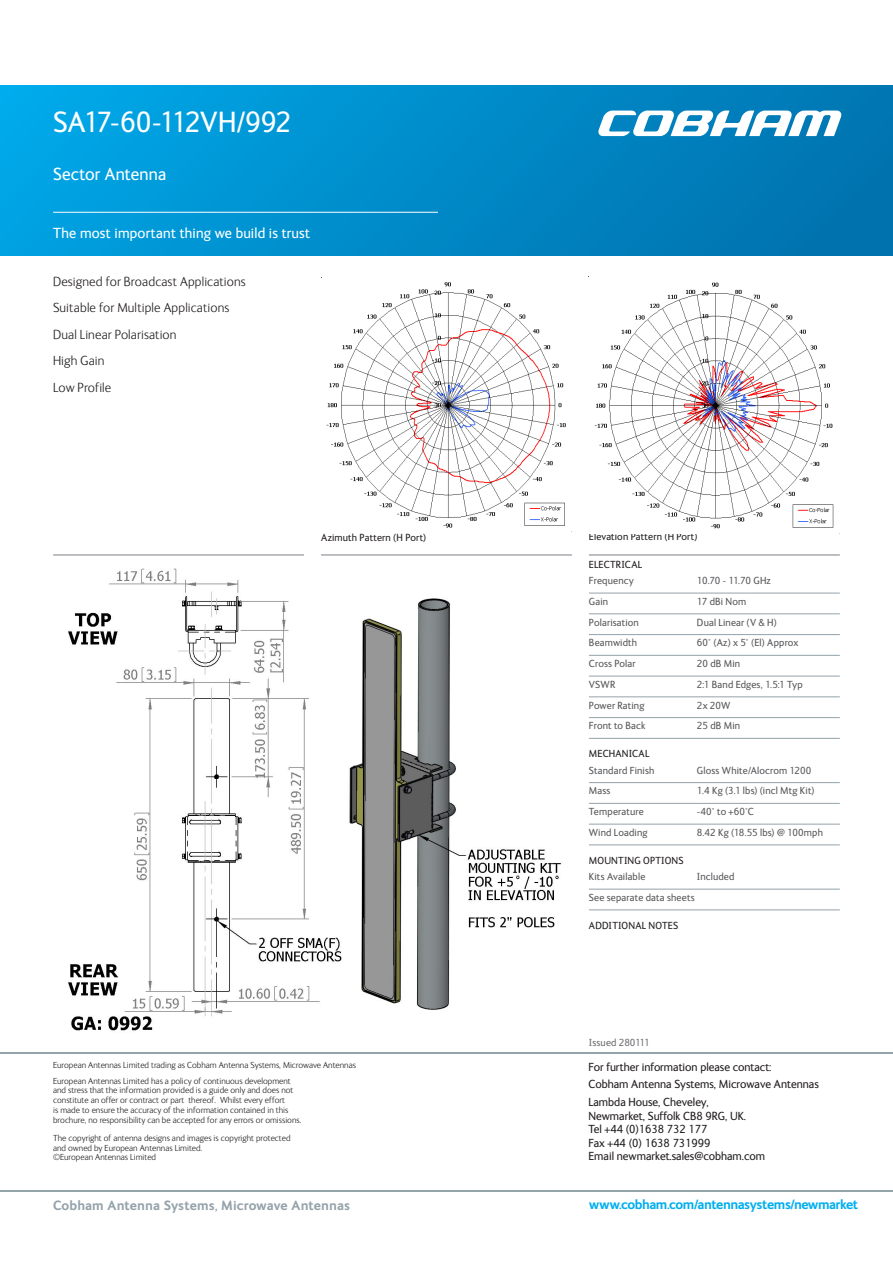
<style>
.page{position:relative;width:893px;height:1263px;background:#fff}
.page>*{position:absolute;margin:0;border:0;box-sizing:border-box;transform-origin:0 0}
.t1{font:30px "FS Ingrid";letter-spacing:-.02em;color:#fff}
.Header__sub{font:18px "FS Ingrid";letter-spacing:.01em;color:#fff}
.themostimportant{font:15px "FS Ingrid";letter-spacing:.015em;color:#fff}
.t2{font:300 13.5px "FS Ingrid";letter-spacing:.01em;color:#231f20}
.baseline_blue{font:700 13.5px "FS Ingrid";letter-spacing:-.035em;color:#00aeef}
.baseline_grey{font:700 13.5px "FS Ingrid";letter-spacing:.005em;color:#94a2aa}
.address{font:12px/13.5px "FS Ingrid";color:#231f20}
.tech__grey_rule{font:10.5px "FS Ingrid";letter-spacing:.015em;color:#57585a}
.Tech_subhead{font:10.5px "FS Ingrid";letter-spacing:.02em;color:#231f20}
.tech__grey_rule-2{font:10.5px "FS Ingrid";letter-spacing:-.015em;color:#57585a}
.Tech_subhead-2{font:10.5px "FS Ingrid";letter-spacing:.01em;color:#6c6d70}
.disclaimer{font:300 9px/9.8px "FS Ingrid";color:#231f20}
</style>
<div class="page">
<hr style="left:53px;top:554px;width:251px;height:2px;background:#a8a9ad">
<hr style="left:321px;top:554px;width:251px;height:2px;background:#a8a9ad">
<hr style="left:589px;top:554px;width:251px;height:2px;background:#a8a9ad">
<hr style="left:0;top:1191px;width:893px;height:1px;background:#94a2aa">
<div style="left:0;top:85px;width:893px;height:170px;background:linear-gradient(to right,#01a6e6,#0071ad)"></div>
<svg style="left:597px;top:111px;width:245px;height:25px"></svg>
<hr style="left:53px;top:212px;width:385px;height:1px;background:#fff">
<hr style="left:589px;top:593px;width:251px;height:1px;background:#94a2aa">
<hr style="left:589px;top:613px;width:251px;height:1px;background:#94a2aa">
<hr style="left:589px;top:634px;width:251px;height:1px;background:#94a2aa">
<hr style="left:589px;top:655px;width:251px;height:1px;background:#94a2aa">
<hr style="left:589px;top:676px;width:251px;height:1px;background:#94a2aa">
<hr style="left:589px;top:696px;width:251px;height:1px;background:#94a2aa">
<hr style="left:589px;top:717px;width:251px;height:1px;background:#94a2aa">
<hr style="left:589px;top:738px;width:251px;height:1px;background:#94a2aa">
<hr style="left:589px;top:782px;width:251px;height:1px;background:#94a2aa">
<hr style="left:589px;top:803px;width:251px;height:1px;background:#94a2aa">
<hr style="left:589px;top:824px;width:251px;height:1px;background:#94a2aa">
<hr style="left:589px;top:844px;width:251px;height:1px;background:#94a2aa">
<hr style="left:589px;top:889px;width:251px;height:1px;background:#94a2aa">
<hr style="left:589px;top:909px;width:251px;height:1px;background:#94a2aa">
<hr style="left:0;top:1052px;width:893px;height:2px;background:#94a2aa">
<img style="left:68px;top:568px;width:493px;height:463px">
<img style="left:321px;top:277px;width:245px;height:251px">
<img style="left:594px;top:282px;width:240px;height:247px">
<p class="t1" style="left:53px;top:106px;width:240px">SA17-60-112VH/992</p>
<p class="Header__sub" style="left:53px;top:165px;width:115px">Sector Antenna</p>
<p class="themostimportant" style="left:53px;top:225px;width:258px">The most important thing we build is trust</p>
<p class="t2" style="left:53px;top:275px;width:194px">Designed for Broadcast Applications</p>
<p class="t2" style="left:53px;top:301px;width:178px">Suitable for Multiple Applications</p>
<p class="t2" style="left:53px;top:328px;width:125px">Dual Linear Polarisation</p>
<p class="t2" style="left:53px;top:354px;width:53px">High Gain</p>
<p class="t2" style="left:53px;top:381px;width:60px">Low Profile</p>
<p class="Tech_subhead" style="left:321px;top:531px;width:107px">Azimuth Pattern (H Port)</p>
<p class="Tech_subhead" style="left:589px;top:531px;width:110px">Elevation Pattern (H Port)</p>
<p class="Tech_subhead" style="left:589px;top:559px;width:55px">ELECTRICAL</p>
<p class="tech__grey_rule" style="left:589px;top:575px;width:47px">Frequency</p>
<p class="tech__grey_rule-2" style="left:697px;top:575px;width:75px">10.70 - 11.70 GHz</p>
<p class="tech__grey_rule" style="left:589px;top:596px;width:21px">Gain</p>
<p class="tech__grey_rule" style="left:697px;top:596px;width:51px">17 dBi Nom</p>
<p class="tech__grey_rule" style="left:589px;top:617px;width:52px">Polarisation</p>
<p class="tech__grey_rule" style="left:697px;top:617px;width:81px">Dual Linear (V &amp; H)</p>
<p class="tech__grey_rule" style="left:589px;top:637px;width:50px">Beamwidth</p>
<p class="tech__grey_rule" style="left:697px;top:637px;width:103px">60° (Az) x 5° (El) Approx</p>
<p class="tech__grey_rule" style="left:589px;top:658px;width:48px">Cross Polar</p>
<p class="tech__grey_rule" style="left:697px;top:658px;width:45px">20 dB Min</p>
<p class="tech__grey_rule" style="left:589px;top:679px;width:28px">VSWR</p>
<p class="tech__grey_rule" style="left:697px;top:679px;width:107px">2:1 Band Edges, 1.5:1 Typ</p>
<p class="tech__grey_rule" style="left:589px;top:700px;width:57px">Power Rating</p>
<p class="tech__grey_rule" style="left:697px;top:700px;width:35px">2x 20W</p>
<p class="tech__grey_rule" style="left:589px;top:720px;width:58px">Front to Back</p>
<p class="tech__grey_rule" style="left:697px;top:720px;width:45px">25 dB Min</p>
<p class="Tech_subhead" style="left:589px;top:748px;width:62px">MECHANICAL</p>
<p class="tech__grey_rule" style="left:589px;top:765px;width:67px">Standard Finish</p>
<p class="tech__grey_rule" style="left:697px;top:765px;width:116px">Gloss White/Alocrom 1200</p>
<p class="tech__grey_rule" style="left:589px;top:785px;width:23px">Mass</p>
<p class="tech__grey_rule" style="left:697px;top:785px;width:119px">1.4 Kg (3.1 lbs) (incl Mtg Kit)</p>
<p class="tech__grey_rule" style="left:589px;top:806px;width:56px">Temperature</p>
<p class="tech__grey_rule" style="left:697px;top:806px;width:58px">-40° to +60°C</p>
<p class="tech__grey_rule" style="left:589px;top:827px;width:60px">Wind Loading</p>
<p class="tech__grey_rule" style="left:697px;top:827px;width:128px">8.42 Kg (18.55 lbs) @ 100mph</p>
<p class="Tech_subhead" style="left:589px;top:855px;width:96px">MOUNTING OPTIONS</p>
<p class="tech__grey_rule" style="left:589px;top:871px;width:58px">Kits Available</p>
<p class="tech__grey_rule" style="left:697px;top:871px;width:39px">Included</p>
<p class="tech__grey_rule" style="left:589px;top:892px;width:107px">See separate data sheets</p>
<p class="Tech_subhead" style="left:589px;top:920px;width:91px">ADDITIONAL NOTES</p>
<p class="Tech_subhead-2" style="left:589px;top:1037px;width:62px">Issued 280111</p>
<p class="disclaimer" style="left:53px;top:1060px;width:304px">European Antennas Limited trading as Cobham Antenna Systems, Microwave Antennas</p>
<p class="disclaimer" style="left:53px;top:1076px;width:250px">European Antennas Limited has a policy of continuous development and stress that the information provided is a guide only and does not constitute an offer or contract or part thereof. Whilst every effort<br>is made to ensure the accuracy of the information contained in this brochure, no responsibility can be accepted for any errors or omissions.</p>
<p class="disclaimer" style="left:53px;top:1133px;width:239px">The copyright of antenna designs and images is copyright protected and owned by European Antennas Limited.<br>©European Antennas Limited</p>
<p class="baseline_grey" style="left:53px;top:1197px;width:298px">Cobham Antenna Systems, Microwave Antennas</p>
<p class="address" style="left:589px;top:1060px;width:184px">For further information please contact:</p>
<p class="address" style="left:589px;top:1078px;width:232px">Cobham Antenna Systems, Microwave Antennas</p>
<p class="address" style="left:589px;top:1095px;width:178px">Lambda House, Cheveley,<br>Newmarket, Suffolk CB8 9RG, UK.<br>Tel +44 (0)1638 732 177<br>Fax +44 (0) 1638 731999<br>Email newmarket.sales@cobham.com</p>
<p class="baseline_blue" style="left:589px;top:1197px;width:270px">www.cobham.com/antennasystems/newmarket</p>
</div>
